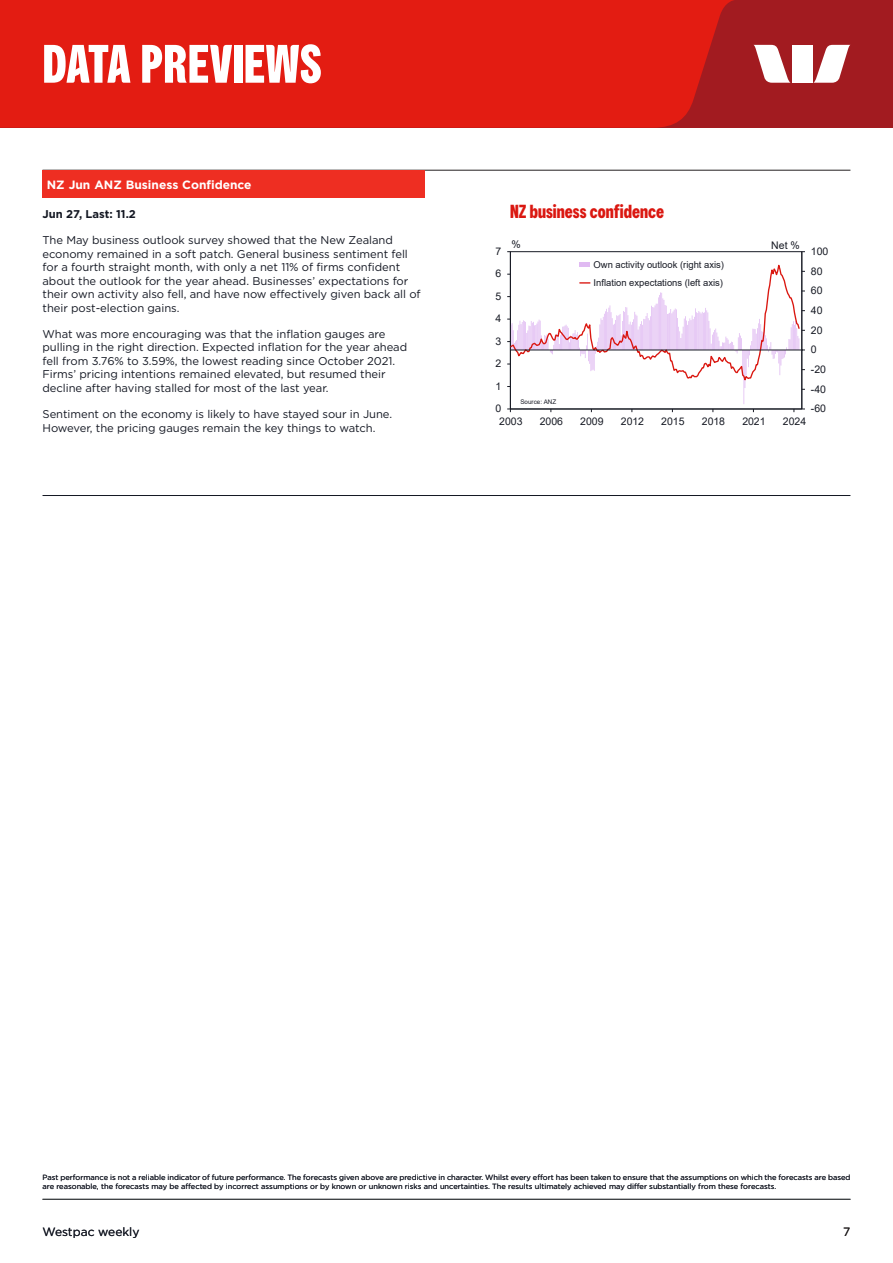
<style>
.page{position:relative;width:893px;height:1263px;background:#fff}
.page>*{position:absolute;margin:0;border:0;box-sizing:border-box;transform-origin:0 0}
.t1{font:700 54px "Westpac";color:#fff}
.t2{font:700 18.9px "Westpac";color:#da1710}
.BOX_HEADING_1{font:700 12px "Gotham";color:#fff}
.t3{font:12px "Gotham";color:#141823}
.t4{font:12px "Gotham";color:#231f20}
.t5{font:11.25px/13.5px "Gotham";letter-spacing:-.005em;color:#141823}
.BOX_SUB_HEADING_2{font:700 11.25px "Gotham";color:#141823}
.t6{font:10.5px "Arial";color:#181b25}
.t7{font:9.45px/18px "Arial";color:#181b25}
.t8{font:7.5px/9px "Gotham";color:#141823}
.t9{font:6.3px "Arial";letter-spacing:.005em;color:#181b25}
</style>
<div class="page">
<hr style="left:43px;top:1199px;width:807px;height:1px;background:#383b3f">
<div style="left:0;top:0;width:893px;height:128px;background:#a21b20"></div>
<div style="left:0;top:0;width:734px;height:128px;background:#e31c12"></div>
<svg style="left:754px;top:45px;width:37px;height:38px"></svg>
<svg style="left:813px;top:45px;width:37px;height:38px"></svg>
<div style="left:792px;top:45px;width:20px;height:38px;background:#fff"></div>
<hr style="left:43px;top:170px;width:807px;height:1px;background:#231f20">
<hr style="left:43px;top:495px;width:807px;height:1px;background:#141823">
<hr style="left:801px;top:252px;width:1px;height:157px;background:#181b25">
<hr style="left:510px;top:252px;width:1px;height:157px;background:#181b25">
<svg style="left:507px;top:260px;width:298px;height:152px"></svg>
<div style="left:43px;top:170px;width:382px;height:28px;background:#ee2e22"></div>
<h1 class="t1" style="left:43px;top:32px;width:281px">DATA PREVIEWS</h1>
<p class="BOX_HEADING_1" style="left:47px;top:176px;width:206px">NZ Jun ANZ Business Confidence</p>
<p class="BOX_SUB_HEADING_2" style="left:43px;top:206px;width:95px">Jun 27, Last: 11.2</p>
<p class="t5" style="left:43px;top:233px;width:380px">The May business outlook survey showed that the New Zealand economy remained in a soft patch. General business sentiment fell for a fourth straight month, with only a net 11% of firms confident about the outlook for the year ahead. Businesses’ expectations for their own activity also fell, and have now effectively given back all of their post-election gains.</p>
<p class="t5" style="left:43px;top:327px;width:366px">What was more encouraging was that the inflation gauges are pulling in the right direction. Expected inflation for the year ahead fell from 3.76% to 3.59%, the lowest reading since October 2021.<br>Firms’ pricing intentions remained elevated, but resumed their decline after having stalled for most of the last year.</p>
<p class="t5" style="left:43px;top:407px;width:351px">Sentiment on the economy is likely to have stayed sour in June.<br>However, the pricing gauges remain the key things to watch.</p>
<p class="t2" style="left:510px;top:200px;width:155px">NZ business confidence</p>
<p class="t6" style="left:496px;top:244px;width:7px">7</p>
<p class="t6" style="left:496px;top:267px;width:7px">6</p>
<p class="t6" style="left:496px;top:289px;width:7px">5</p>
<p class="t6" style="left:511px;top:237px;width:11px">%</p>
<p class="t6" style="left:771px;top:238px;width:30px">Net %</p>
<p class="t7" style="left:594px;top:256px;width:132px">Own activity outlook (right axis)<br>Inflation expectations (left axis)</p>
<p class="t6" style="left:811px;top:244px;width:19px">100</p>
<p class="t6" style="left:811px;top:264px;width:13px">80</p>
<p class="t6" style="left:811px;top:283px;width:13px">60</p>
<p class="t6" style="left:496px;top:311px;width:7px">4</p>
<p class="t6" style="left:811px;top:303px;width:13px">40</p>
<p class="t6" style="left:811px;top:323px;width:13px">20</p>
<p class="t6" style="left:496px;top:334px;width:7px">3</p>
<p class="t6" style="left:811px;top:342px;width:7px">0</p>
<p class="t6" style="left:496px;top:356px;width:7px">2</p>
<p class="t6" style="left:811px;top:362px;width:17px">-20</p>
<p class="t6" style="left:496px;top:379px;width:7px">1</p>
<p class="t6" style="left:811px;top:382px;width:17px">-40</p>
<p class="t6" style="left:496px;top:401px;width:7px">0</p>
<p class="t9" style="left:520px;top:397px;width:37px">Source: ANZ</p>
<p class="t6" style="left:811px;top:401px;width:17px">-60</p>
<p class="t6" style="left:499px;top:414px;width:25px">2003</p>
<p class="t6" style="left:540px;top:414px;width:25px">2006</p>
<p class="t6" style="left:580px;top:414px;width:25px">2009</p>
<p class="t6" style="left:621px;top:414px;width:25px">2012</p>
<p class="t6" style="left:661px;top:414px;width:25px">2015</p>
<p class="t6" style="left:702px;top:414px;width:25px">2018</p>
<p class="t6" style="left:742px;top:414px;width:25px">2021</p>
<p class="t6" style="left:783px;top:414px;width:25px">2024</p>
<p class="t8" style="left:43px;top:1172px;width:809px">Past performance is not a reliable indicator of future performance. The forecasts given above are predictive in character. Whilst every effort has been taken to ensure that the assumptions on which the forecasts are based are reasonable, the forecasts may be affected by incorrect assumptions or by known or unknown risks and uncertainties. The results ultimately achieved may differ substantially from these forecasts.</p>
<p class="t8" style="left:537px;top:1172px;width:7px">f</p>
<p class="t8" style="left:185px;top:1181px;width:7px">f</p>
<p class="t8" style="left:634px;top:1181px;width:7px">f</p>
<p class="t3" style="left:43px;top:1224px;width:98px">Westpac weekly</p>
<p class="t4" style="left:843px;top:1224px;width:9px">7</p>
</div>
